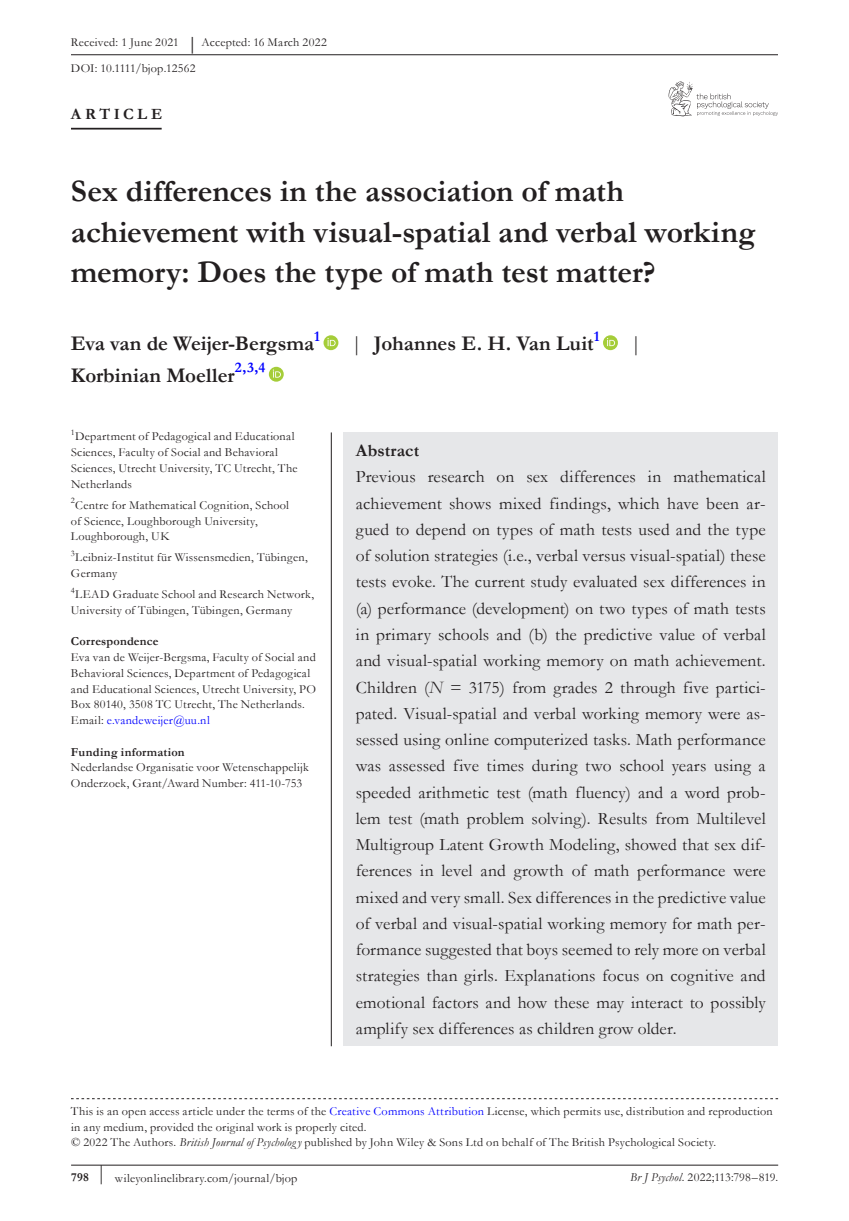
<style>
.page{position:relative;width:849px;height:1221px;background:#fff}
.page>*{position:absolute;margin:0;border:0;box-sizing:border-box;transform-origin:0 0}
.t1{font:700 31.5px/40.2px "Garamond";letter-spacing:-.005em;color:#231f20}
.t2{font:700 21px "Garamond";letter-spacing:-.005em;color:#231f20}
.t3{font:21px "Garamond";color:#231f20}
.t4{font:17.5px/26.2px "Garamond";letter-spacing:.005em;color:#231f20;text-align:justify}
.t5{font:700 17.5px "Garamond";letter-spacing:.01em;color:#231f20}
.t6{font:700 15.75px "Garamond";letter-spacing:.22em;color:#231f20}
.t7{font:12.25px/15.8px "Garamond";letter-spacing:.02em;color:#231f20}
.t8{font:700 12.25px "Garamond";letter-spacing:.02em;color:#231f20}
.s1{font-size:18.38px}
.s2{font-weight:400}
.s3{color:#00f}
.s4{font-style:italic}
.s5{font-weight:700}
</style>
<div class="page">
<hr style="left:71px;top:1164px;width:707px;height:1px;background:#231f20">
<svg style="left:668px;top:82px;width:109px;height:34px"></svg>
<hr style="left:71px;top:128px;width:91px;height:1px;background:#231f20">
<svg style="left:323px;top:335px;width:15px;height:15px"></svg>
<svg style="left:327px;top:338px;width:8px;height:8px"></svg>
<div style="left:603px;top:335px;width:14px;height:15px;background:#a5cd39;border-radius:50%"></div>
<svg style="left:607px;top:338px;width:8px;height:8px"></svg>
<div style="left:269px;top:367px;width:15px;height:14px;background:#a5cd39;border-radius:50%"></div>
<svg style="left:273px;top:369px;width:8px;height:8px"></svg>
<hr style="left:71px;top:54px;width:706px;height:1px;background:#231f20">
<svg style="left:71px;top:1098px;width:706px;height:1px"></svg>
<div style="left:343px;top:432px;width:434px;height:614px;background:#e6e7e9"></div>
<hr style="left:331px;top:432px;width:1px;height:614px;background:#231f20">
<p class="t7" style="left:71px;top:30px;width:257px;line-height:25.2px">Received: 1 June 2021 <span class="s1">|</span> Accepted: 16 March 2022<br>DOI: 10.1111/bjop.12562</p>
<p class="t6" style="left:71px;top:103px;width:93px">ARTICLE</p>
<h1 class="t1" style="left:71px;top:171px;width:686px">Sex differences in the association of math achievement with visual-spatial and verbal working memory: Does the type of math test matter?</h1>
<p class="t2" style="left:71px;top:329px;width:250px">Eva van de Weijer-Bergsma<sup>1</sup></p>
<p class="t2" style="left:351px;top:329px;width:249px"><span class="s2">|</span> Johannes E. H. Van Luit<sup>1</sup></p>
<p class="t3" style="left:630px;top:329px;width:12px">|</p>
<p class="t2" style="left:71px;top:361px;width:196px">Korbinian Moeller<sup>2,3,4</sup></p>
<p class="t7" style="left:71px;top:428px;width:228px"><sup>1</sup>Department of Pedagogical and Educational Sciences, Faculty of Social and Behavioral Sciences, Utrecht University, TC Utrecht, The Netherlands</p>
<p class="t7" style="left:71px;top:496px;width:219px"><sup>2</sup>Centre for Mathematical Cognition, School of Science, Loughborough University,<br>Loughborough, UK</p>
<p class="t7" style="left:71px;top:549px;width:238px"><sup>3</sup>Leibniz-Institut für Wissensmedien, Tübingen,<br>Germany</p>
<p class="t7" style="left:71px;top:586px;width:244px"><sup>4</sup>LEAD Graduate School and Research Network,<br>University of Tübingen, Tübingen, Germany</p>
<p class="t8" style="left:71px;top:633px;width:89px">Correspondence</p>
<p class="t7" style="left:71px;top:649px;width:246px">Eva van de Weijer-Bergsma, Faculty of Social and Behavioral Sciences, Department of Pedagogical and Educational Sciences, Utrecht University, PO Box 80140, 3508 TC Utrecht, The Netherlands.<br>Email: <span class="s3">e.vandeweijer@uu.nl</span></p>
<p class="t8" style="left:71px;top:743px;width:115px">Funding information</p>
<p class="t7" style="left:71px;top:759px;width:239px">Nederlandse Organisatie voor Wetenschappelijk<br>Onderzoek, Grant/Award Number: 411-10-753</p>
<p class="t5" style="left:356px;top:438px;width:65px">Abstract</p>
<p class="t4" style="left:356px;top:463px;width:411px">Previous research on sex differences in mathematical achievement shows mixed findings, which have been ar&shy;gued to depend on types of math tests used and the type of solution strategies (i.e., verbal versus visual-spatial) these tests evoke. The current study evaluated sex differences in (a) performance (development) on two types of math tests in primary schools and (b) the predictive value of verbal and visual-spatial working memory on math achievement.<br>Children (<span class="s4">N</span> = 3175) from grades 2 through five partici&shy;pated. Visual-spatial and verbal working memory were as&shy;sessed using online computerized tasks. Math performance was assessed five times during two school years using a speeded arithmetic test (math fluency) and a word prob&shy;lem test (math problem solving). Results from Multilevel Multigroup Latent Growth Modeling, showed that sex dif&shy;ferences in level and growth of math performance were mixed and very small. Sex differences in the predictive value of verbal and visual-spatial working memory for math per&shy;formance suggested that boys seemed to rely more on verbal strategies than girls. Explanations focus on cognitive and emotional factors and how these may interact to possibly amplify sex differences as children grow older.</p>
<p class="t7" style="left:71px;top:1102px;width:703px">This is an open access article under the terms of the <span class="s3">Creative Commons Attribution</span> License, which permits use, distribution and reproduction in any medium, provided the original work is properly cited.<br>© 2022 The Authors. <span class="s4">British Journal of Psycholog y</span> published by John Wiley &amp; Sons Ltd on behalf of The British Psychological Society.</p>
<p class="t7" style="left:71px;top:1169px;width:228px"><span class="s5">798</span> <sup>|</sup> wileyonlinelibrary.com/journal/bjop</p>
<p class="t7" style="left:630px;top:1169px;width:149px"><span class="s4">Br J Psychol</span>. 2022;113:798–819.</p>
</div>
